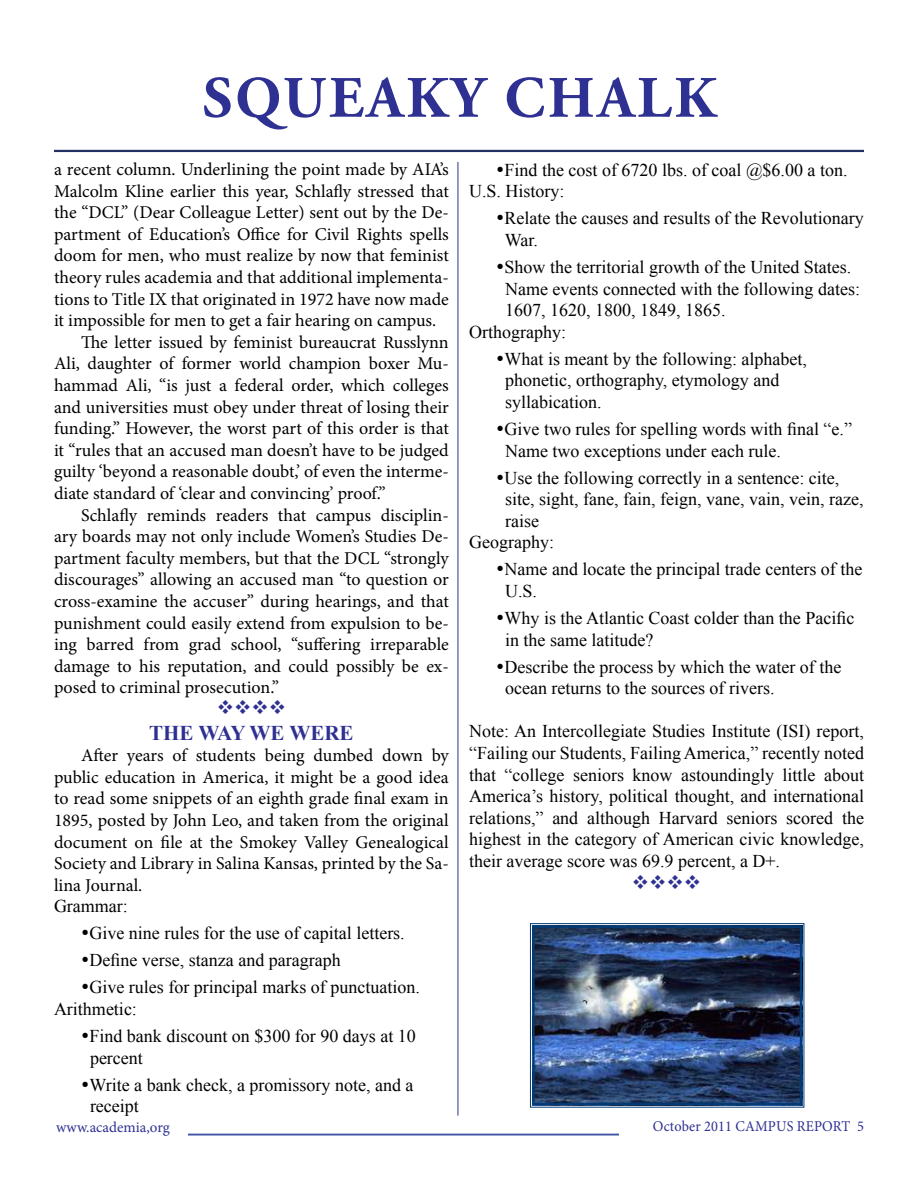
<style>
.page{position:relative;width:918px;height:1188px;background:#fff}
.page>*{position:absolute;margin:0;border:0;box-sizing:border-box;transform-origin:0 0}
.t1{font:700 58.5px "Adobe Garamond Pro";letter-spacing:.05em;color:#2e3092}
.t2{font:700 21px "Times New Roman";color:#2e3092}
.t3{font:19.5px "Wingdings";color:#2e3092}
.t4{font:18px/21.6px "Minion Pro";letter-spacing:-.005em;color:#000;text-align:justify}
.t5{font:18px/21.6px "Times New Roman";color:#000;text-align:justify}
.t6{font:15px "Minion Pro";letter-spacing:.01em;color:#2e3092;scale:.95 1}
.t7{font:15px "Minion Pro";letter-spacing:.01em;color:#2e3092}
</style>
<div class="page">
<hr style="left:54px;top:1134px;width:810px;height:2px;background:#3d53a4">
<div style="left:620px;top:1121px;width:244px;height:19px;background:#fff"></div>
<div style="left:54px;top:1116px;width:134px;height:32px;background:#fff"></div>
<hr style="left:54px;top:150px;width:810px;height:2px;background:#222f62">
<hr style="left:458px;top:162px;width:1px;height:954px;background:#293680">
<img style="left:530px;top:923px;width:275px;height:185px">
<div style="left:532px;top:926px;width:270px;height:179px;border:2px solid #003b77"></div>
<p class="t1" style="left:203px;top:64px;width:515px">SQUEAKY CHALK</p>
<p class="t5" style="left:496px;top:159px;width:353px">•Find the cost of 6720 lbs. of coal @$6.00 a ton.</p>
<p class="t5" style="left:469px;top:180px;width:97px">U.S. History:</p>
<p class="t5" style="left:496px;top:207px;width:369px">•Relate the causes and results of the Revolutionary</p>
<p class="t5" style="left:505px;top:229px;width:35px">War.</p>
<p class="t5" style="left:496px;top:256px;width:357px">•Show the territorial growth of the United States.</p>
<p class="t5" style="left:505px;top:278px;width:356px">Name events connected with the following dates:</p>
<p class="t5" style="left:505px;top:299px;width:222px">1607, 1620, 1800, 1849, 1865.</p>
<p class="t5" style="left:469px;top:321px;width:98px">Orthography:</p>
<p class="t5" style="left:496px;top:348px;width:312px">•What is meant by the following: alphabet,</p>
<p class="t5" style="left:505px;top:369px;width:276px">phonetic, orthography, etymology and</p>
<p class="t5" style="left:505px;top:391px;width:98px">syllabication.</p>
<p class="t5" style="left:496px;top:418px;width:357px">•Give two rules for spelling words with final “e.”</p>
<p class="t5" style="left:505px;top:440px;width:277px">Name two exceptions under each rule.</p>
<p class="t5" style="left:496px;top:467px;width:345px">•Use the following correctly in a sentence: cite,</p>
<p class="t5" style="left:505px;top:488px;width:360px">site, sight, fane, fain, feign, vane, vain, vein, raze,</p>
<p class="t5" style="left:505px;top:510px;width:35px">raise</p>
<p class="t5" style="left:469px;top:531px;width:86px">Geography:</p>
<p class="t5" style="left:496px;top:558px;width:368px">•Name and locate the principal trade centers of the</p>
<p class="t5" style="left:505px;top:580px;width:34px">U.S.</p>
<p class="t5" style="left:496px;top:607px;width:360px">•Why is the Atlantic Coast colder than the Pacific</p>
<p class="t5" style="left:505px;top:629px;width:150px">in the same latitude?</p>
<p class="t5" style="left:496px;top:656px;width:347px">•Describe the process by which the water of the</p>
<p class="t5" style="left:505px;top:677px;width:271px">ocean returns to the sources of rivers.</p>
<p class="t5" style="left:469px;top:720px;width:396px">Note: An Intercollegiate Studies Institute (ISI) report, “Failing our Students, Failing America,” recently noted that “college seniors know astoundingly little about America’s history, political thought, and international relations,” and although Harvard seniors scored the highest in the category of American civic knowledge, their average score was 69.9 percent, a D+.</p>
<p class="t3" style="left:632px;top:871px;width:71px">❖❖❖❖</p>
<p class="t4" style="left:54px;top:159px;width:396px">a recent column. Underlining the point made by AIA’s Malcolm Kline earlier this year, Schlafly stressed that the “DCL” (Dear Colleague Letter) sent out by the De&shy;partment of Education’s Office for Civil Rights spells doom for men, who must realize by now that feminist theory rules academia and that additional implementa&shy;tions to Title IX that originated in 1972 have now made it impossible for men to get a fair hearing on campus.</p>
<p class="t4" style="left:54px;top:331px;width:396px;text-indent:27px">The letter issued by feminist bureaucrat Russlynn Ali, daughter of former world champion boxer Mu&shy;hammad Ali, “is just a federal order, which colleges and universities must obey under threat of losing their funding.” However, the worst part of this order is that it “rules that an accused man doesn’t have to be judged guilty ‘beyond a reasonable doubt,’ of even the interme&shy;diate standard of ‘clear and convincing’ proof.”</p>
<p class="t4" style="left:54px;top:504px;width:396px;text-indent:27px">Schlafly reminds readers that campus disciplin&shy;ary boards may not only include Women’s Studies De&shy;partment faculty members, but that the DCL “strongly discourages” allowing an accused man “to question or cross-examine the accuser” during hearings, and that punishment could easily extend from expulsion to be&shy;ing barred from grad school, “suffering irreparable damage to his reputation, and could possibly be ex&shy;posed to criminal prosecution.”</p>
<p class="t3" style="left:217px;top:697px;width:71px">❖❖❖❖</p>
<p class="t2" style="left:149px;top:718px;width:206px">THE WAY WE WERE</p>
<p class="t4" style="left:54px;top:745px;width:396px;text-indent:27px">After years of students being dumbed down by public education in America, it might be a good idea to read some snippets of an eighth grade final exam in 1895, posted by John Leo, and taken from the original document on file at the Smokey Valley Genealogical Society and Library in Salina Kansas, printed by the Sa&shy;lina Journal.</p>
<p class="t5" style="left:54px;top:895px;width:75px">Grammar:</p>
<p class="t5" style="left:81px;top:922px;width:325px">•Give nine rules for the use of capital letters.</p>
<p class="t5" style="left:81px;top:949px;width:261px">•Define verse, stanza and paragraph</p>
<p class="t5" style="left:81px;top:976px;width:340px">•Give rules for principal marks of punctuation.</p>
<p class="t5" style="left:54px;top:998px;width:84px">Arithmetic:</p>
<p class="t5" style="left:81px;top:1025px;width:336px">•Find bank discount on $300 for 90 days at 10</p>
<p class="t5" style="left:90px;top:1047px;width:54px">percent</p>
<p class="t5" style="left:81px;top:1074px;width:334px">•Write a bank check, a promissory note, and a</p>
<p class="t5" style="left:90px;top:1095px;width:50px">receipt</p>
<p class="t7" style="left:56px;top:1117px;width:115px">www.academia,org</p>
<p class="t6" style="left:653px;top:1117px;width:224px">October 2011 CAMPUS REPORT 5</p>
</div>
